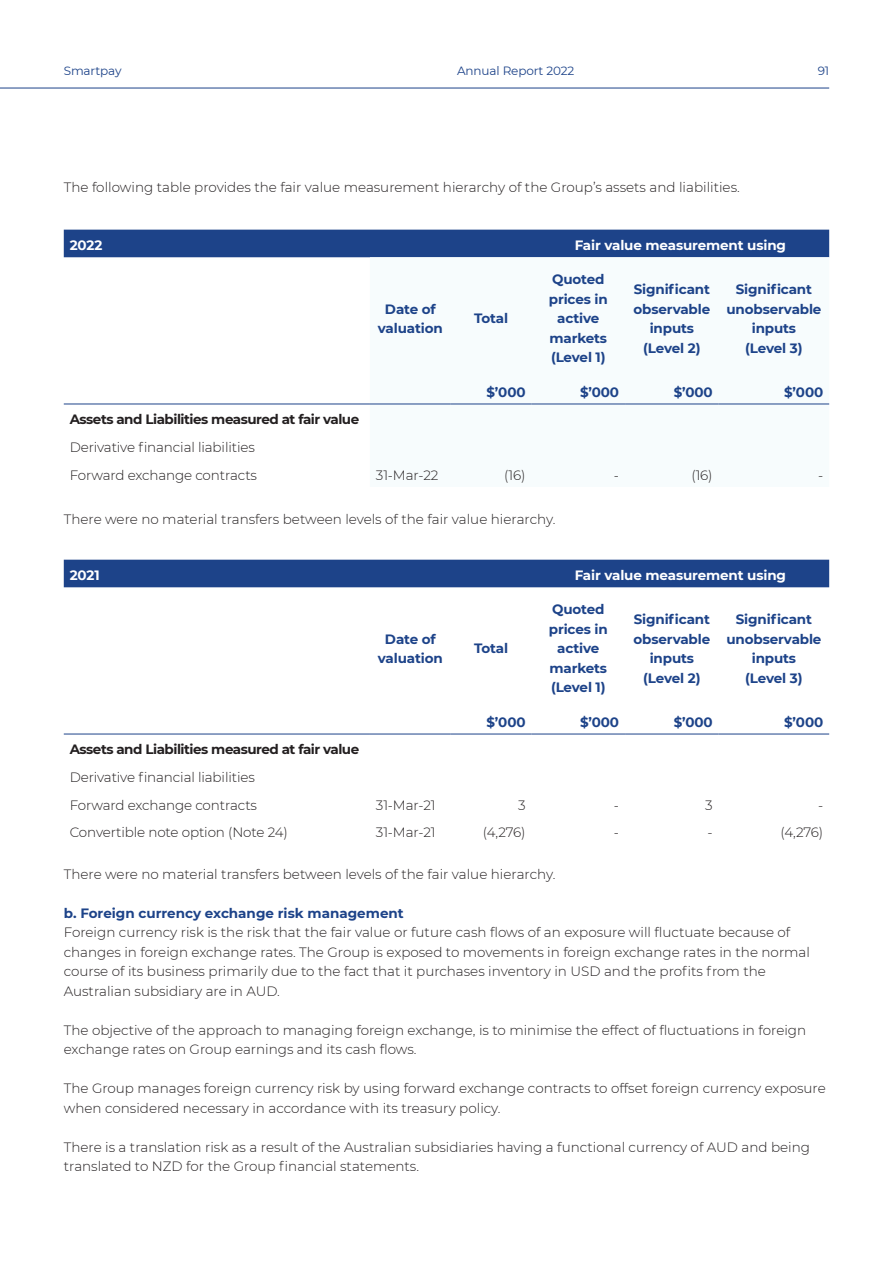
<style>
.page{position:relative;width:893px;height:1263px;background:#fff}
.page>*{position:absolute;margin:0;border:0;box-sizing:border-box;transform-origin:0 0}
.body{font:300 13.5px/19.5px "Montserrat";color:#231f20}
.body-2{font:700 13.5px/19.5px "Montserrat";letter-spacing:-.01em;color:#1d4389;text-align:center}
.body-3{font:700 13.5px "Montserrat";letter-spacing:-.035em;color:#231f20}
.body-4{font:700 13.5px "Montserrat";letter-spacing:-.01em;color:#fff}
.t1{font:12px "Montserrat";letter-spacing:-.01em;color:#1d4389}
</style>
<div class="page">
<hr style="left:0;top:88px;width:829px;height:1px;background:#1d4389">
<div style="left:64px;top:230px;width:765px;height:27px;background:#1d4389"></div>
<svg style="left:370px;top:257px;width:459px;height:147px"></svg>
<hr style="left:64px;top:404px;width:306px;height:1px;background:#1d4389">
<hr style="left:370px;top:404px;width:81px;height:1px;background:#1d4389">
<hr style="left:451px;top:404px;width:80px;height:1px;background:#1d4389">
<hr style="left:531px;top:404px;width:94px;height:1px;background:#1d4389">
<hr style="left:625px;top:404px;width:94px;height:1px;background:#1d4389">
<hr style="left:719px;top:404px;width:110px;height:1px;background:#1d4389">
<div style="left:64px;top:560px;width:765px;height:27px;background:#1d4389"></div>
<hr style="left:64px;top:734px;width:306px;height:1px;background:#1d4389">
<hr style="left:370px;top:734px;width:81px;height:1px;background:#1d4389">
<hr style="left:451px;top:734px;width:80px;height:1px;background:#1d4389">
<hr style="left:531px;top:734px;width:94px;height:1px;background:#1d4389">
<hr style="left:625px;top:734px;width:94px;height:1px;background:#1d4389">
<hr style="left:719px;top:734px;width:110px;height:1px;background:#1d4389">
<p class="t1" style="left:64px;top:63px;width:59px">Smartpay</p>
<p class="t1" style="left:457px;top:63px;width:119px">Annual Report 2022</p>
<p class="t1" style="left:818px;top:63px;width:13px">91</p>
<p class="body" style="left:64px;top:177px;width:677px">The following table provides the fair value measurement hierarchy of the Group’s assets and liabilities.</p>
<p class="body-4" style="left:70px;top:235px;width:34px">2022</p>
<p class="body-4" style="left:575px;top:235px;width:213px">Fair value measurement using</p>
<p class="body-2" style="left:378px;top:298px;width:66px">Date of valuation</p>
<p class="body-2" style="left:474px;top:308px;width:36px">Total</p>
<p class="body-2" style="left:549px;top:269px;width:60px">Quoted prices in active markets (Level 1)</p>
<p class="body-2" style="left:633px;top:279px;width:78px">Significant observable inputs (Level 2)</p>
<p class="body-2" style="left:726px;top:279px;width:97px">Significant unobservable inputs<br>(Level 3)</p>
<p class="body-2" style="left:487px;top:381px;width:40px">$’000</p>
<p class="body-2" style="left:580px;top:381px;width:40px">$’000</p>
<p class="body-2" style="left:674px;top:381px;width:40px">$’000</p>
<p class="body-2" style="left:784px;top:381px;width:40px">$’000</p>
<p class="body-3" style="left:70px;top:410px;width:291px">Assets and Liabilities measured at fair value</p>
<p class="body" style="left:70px;top:437px;width:186px">Derivative financial liabilities</p>
<p class="body" style="left:70px;top:465px;width:189px">Forward exchange contracts</p>
<p class="body" style="left:376px;top:465px;width:64px">31-Mar-22</p>
<p class="body" style="left:504px;top:465px;width:23px">(16)</p>
<p class="body" style="left:614px;top:465px;width:7px">-</p>
<p class="body" style="left:691px;top:465px;width:23px">(16)</p>
<p class="body" style="left:818px;top:465px;width:7px">-</p>
<p class="body" style="left:64px;top:509px;width:493px">There were no material transfers between levels of the fair value hierarchy.</p>
<p class="body-4" style="left:70px;top:565px;width:31px">2021</p>
<p class="body-4" style="left:575px;top:565px;width:213px">Fair value measurement using</p>
<p class="body-2" style="left:378px;top:628px;width:66px">Date of valuation</p>
<p class="body-2" style="left:474px;top:638px;width:36px">Total</p>
<p class="body-2" style="left:549px;top:599px;width:60px">Quoted prices in active markets (Level 1)</p>
<p class="body-2" style="left:633px;top:609px;width:78px">Significant observable inputs (Level 2)</p>
<p class="body-2" style="left:726px;top:609px;width:97px">Significant unobservable inputs<br>(Level 3)</p>
<p class="body-2" style="left:487px;top:711px;width:40px">$’000</p>
<p class="body-2" style="left:580px;top:711px;width:40px">$’000</p>
<p class="body-2" style="left:674px;top:711px;width:40px">$’000</p>
<p class="body-2" style="left:784px;top:711px;width:40px">$’000</p>
<p class="body-3" style="left:70px;top:740px;width:291px">Assets and Liabilities measured at fair value</p>
<p class="body" style="left:70px;top:767px;width:186px">Derivative financial liabilities</p>
<p class="body" style="left:70px;top:795px;width:189px">Forward exchange contracts</p>
<p class="body" style="left:376px;top:795px;width:61px">31-Mar-21</p>
<p class="body" style="left:518px;top:795px;width:9px">3</p>
<p class="body" style="left:614px;top:795px;width:7px">-</p>
<p class="body" style="left:705px;top:795px;width:9px">3</p>
<p class="body" style="left:818px;top:795px;width:7px">-</p>
<p class="body" style="left:70px;top:822px;width:220px">Convertible note option (Note 24)</p>
<p class="body" style="left:376px;top:822px;width:61px">31-Mar-21</p>
<p class="body" style="left:483px;top:822px;width:44px">(4,276)</p>
<p class="body" style="left:614px;top:822px;width:7px">-</p>
<p class="body" style="left:707px;top:822px;width:7px">-</p>
<p class="body" style="left:780px;top:822px;width:44px">(4,276)</p>
<p class="body" style="left:64px;top:864px;width:493px">There were no material transfers between levels of the fair value hierarchy.</p>
<p class="body-2" style="left:64px;top:903px;width:341px">b. Foreign currency exchange risk management</p>
<p class="body" style="left:64px;top:922px;width:748px">Foreign currency risk is the risk that the fair value or future cash flows of an exposure will fluctuate because of changes in foreign exchange rates. The Group is exposed to movements in foreign exchange rates in the normal course of its business primarily due to the fact that it purchases inventory in USD and the profits from the Australian subsidiary are in AUD.</p>
<p class="body" style="left:64px;top:1020px;width:744px">The objective of the approach to managing foreign exchange, is to minimise the effect of fluctuations in foreign exchange rates on Group earnings and its cash flows.</p>
<p class="body" style="left:64px;top:1078px;width:763px">The Group manages foreign currency risk by using forward exchange contracts to offset foreign currency exposure when considered necessary in accordance with its treasury policy.</p>
<p class="body" style="left:64px;top:1137px;width:748px">There is a translation risk as a result of the Australian subsidiaries having a functional currency of AUD and being translated to NZD for the Group financial statements.</p>
</div>
